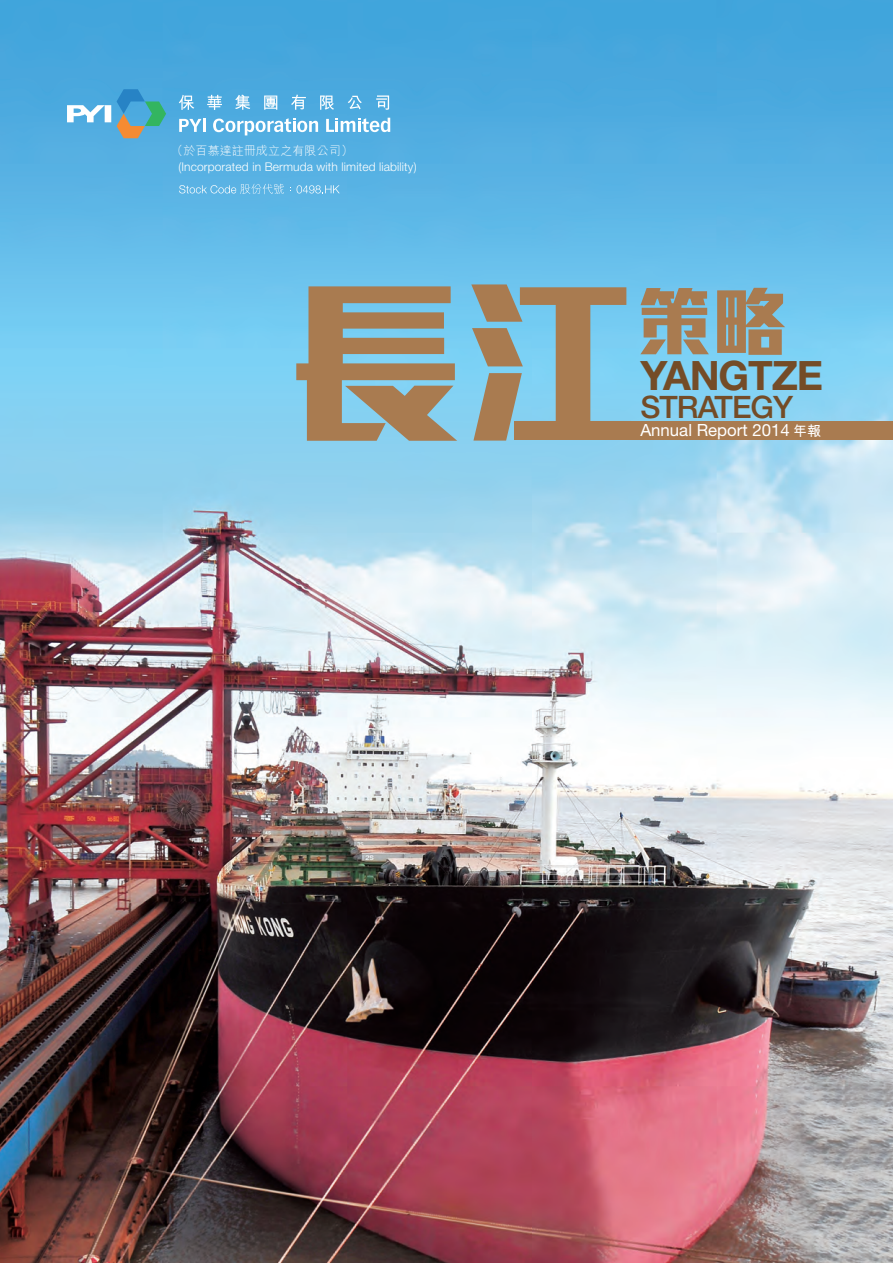
<style>
.page{position:relative;width:893px;height:1263px;background:#fff}
.page>*{position:absolute;margin:0;border:0;box-sizing:border-box;transform-origin:0 0}
.t1{font:800 176.55px "M Stiff Hei HK";color:#a97b50}
.t2{font:800 76.05px "M Stiff Hei HK";color:#a97b50}
.t3{font:700 40.5px "Helvetica Neue LT Std";letter-spacing:-.03em;color:#744c27}
.t4{font:500 30.9px "Helvetica Neue LT Std";letter-spacing:-.03em;color:#744c27}
.t5{font:16.8px "Helvetica Neue LT Std";color:#fff}
.t6{font:300 12px "Helvetica Neue LT Std";letter-spacing:.01em;color:#fff}
.t7{font:300 12px "M Hei HK";letter-spacing:.01em;color:#fff}
.s1{font-family:"M Hei HK";font-weight:700;font-size:13.95px}
</style>
<div class="page">
<img style="left:1px;top:0;width:892px;height:1263px">
<svg style="left:179px;top:119px;width:27px;height:13px"></svg>
<svg style="left:213px;top:118px;width:105px;height:17px"></svg>
<svg style="left:326px;top:118px;width:64px;height:14px"></svg>
<svg style="left:179px;top:95px;width:15px;height:15px"></svg>
<svg style="left:207px;top:95px;width:15px;height:15px"></svg>
<svg style="left:235px;top:95px;width:15px;height:15px"></svg>
<svg style="left:264px;top:96px;width:13px;height:14px"></svg>
<svg style="left:291px;top:95px;width:15px;height:15px"></svg>
<svg style="left:320px;top:96px;width:14px;height:14px"></svg>
<svg style="left:348px;top:96px;width:14px;height:13px"></svg>
<svg style="left:376px;top:95px;width:13px;height:15px"></svg>
<svg style="left:179px;top:184px;width:105px;height:10px"></svg>
<svg style="left:297px;top:185px;width:43px;height:8px"></svg>
<svg style="left:67px;top:105px;width:44px;height:17px"></svg>
<svg style="left:117px;top:89px;width:49px;height:49px"></svg>
<div style="left:515px;top:421px;width:378px;height:19px;background:#a97b50"></div>
<hr style="left:0;top:0;width:1px;height:1263px;background:#744c27">
<p class="t7" style="left:171px;top:146px;width:183px">（於百慕達註冊成立之有限公司）</p>
<p class="t6" style="left:178px;top:162px;width:240px">(Incorporated in Bermuda with limited liability)</p>
<h1 class="t1" style="left:287px;top:299px;width:355px">長江</h1>
<h2 class="t2" style="left:636px;top:294px;width:153px">策略</h2>
<h3 class="t3" style="left:640px;top:361px;width:184px">YANGTZE</h3>
<h3 class="t4" style="left:640px;top:396px;width:154px">STRATEGY</h3>
<h3 class="t5" style="left:640px;top:424px;width:182px">Annual Report 2014 <span class="s1">年報</span></h3>
</div>
